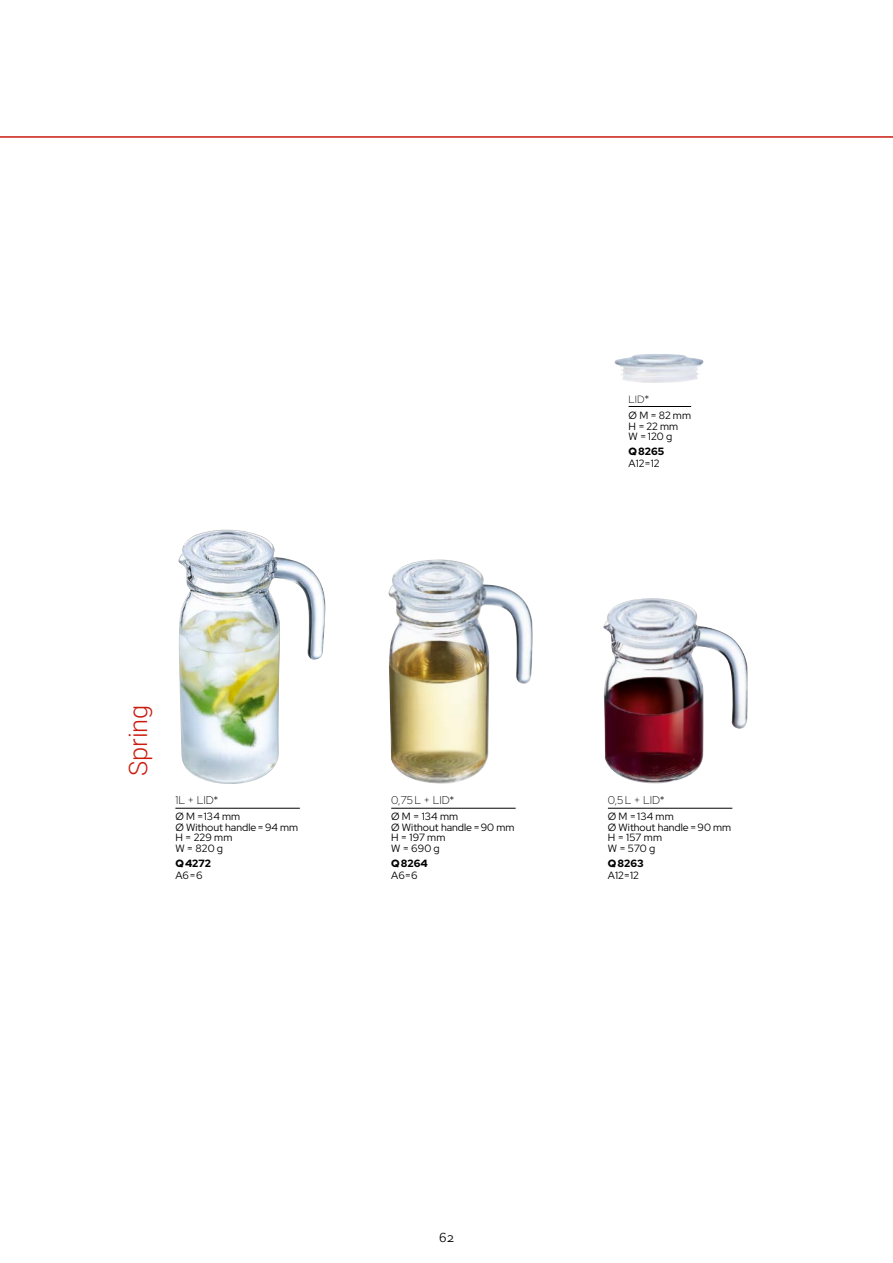
<style>
.page{position:relative;width:893px;height:1263px;background:#fff}
.page>*{position:absolute;margin:0;border:0;box-sizing:border-box;transform-origin:0 0}
.t1{font:300 25.5px "Roboto";color:#ca1b0f}
.t2{font:300 13.5px "AW Conqueror Sans";color:#000}
.t3{font:300 11.25px "Red Hat Display";color:#000}
.t4{font:10.5px/10.5px "Red Hat Display";color:#000}
.t5{font:900 10.5px "Red Hat Display";color:#000}
.s1{font-weight:300}
.s2{font-weight:300;font-size:11.25px}
</style>
<div class="page">
<img style="left:603px;top:598px;width:145px;height:186px">
<img style="left:388px;top:559px;width:145px;height:225px">
<img style="left:178px;top:529px;width:148px;height:255px">
<hr style="left:0;top:136px;width:893px;height:2px;background:#ca1b0f">
<hr style="left:175px;top:808px;width:125px;height:1px;background:#000">
<hr style="left:608px;top:808px;width:124px;height:1px;background:#000">
<hr style="left:391px;top:808px;width:125px;height:1px;background:#000">
<img style="left:614px;top:354px;width:90px;height:29px">
<hr style="left:629px;top:406px;width:62px;height:1px;background:#000">
<p class="t4" style="left:629px;top:391px;width:64px;line-height:16.5px"><span class="s1">LID</span><span class="s2">*<br></span>Ø M = 82 mm</p>
<p class="t4" style="left:629px;top:421px;width:51px">H = 22 mm<br>W = 120 g</p>
<p class="t5" style="left:629px;top:445px;width:37px">Q8265</p>
<p class="t4" style="left:629px;top:458px;width:32px">A12=12</p>
<h1 class="t1" style="left:120px;top:776px;width:73px;rotate:-90deg">Spring</h1>
<p class="t3" style="left:175px;top:792px;width:45px">1L + LID*</p>
<p class="t4" style="left:175px;top:811px;width:124px">Ø M = 134 mm<br>Ø Without handle = 94 mm<br>H = 229 mm<br>W = 820 g</p>
<p class="t5" style="left:175px;top:856px;width:37px">Q4272</p>
<p class="t4" style="left:175px;top:870px;width:29px">A6=6</p>
<p class="t3" style="left:391px;top:792px;width:65px">0,75L + LID*</p>
<p class="t4" style="left:391px;top:811px;width:125px">Ø M = 134 mm<br>Ø Without handle = 90 mm<br>H = 197 mm<br>W = 690 g</p>
<p class="t5" style="left:391px;top:856px;width:38px">Q8264</p>
<p class="t4" style="left:391px;top:870px;width:28px">A6=6</p>
<p class="t3" style="left:608px;top:792px;width:58px">0,5L + LID*</p>
<p class="t4" style="left:608px;top:811px;width:125px">Ø M = 134 mm<br>Ø Without handle = 90 mm<br>H = 157 mm<br>W = 570 g</p>
<p class="t5" style="left:608px;top:856px;width:37px">Q8263</p>
<p class="t4" style="left:608px;top:870px;width:32px">A12=12</p>
<p class="t2" style="left:439px;top:1226px;width:17px">62</p>
</div>
